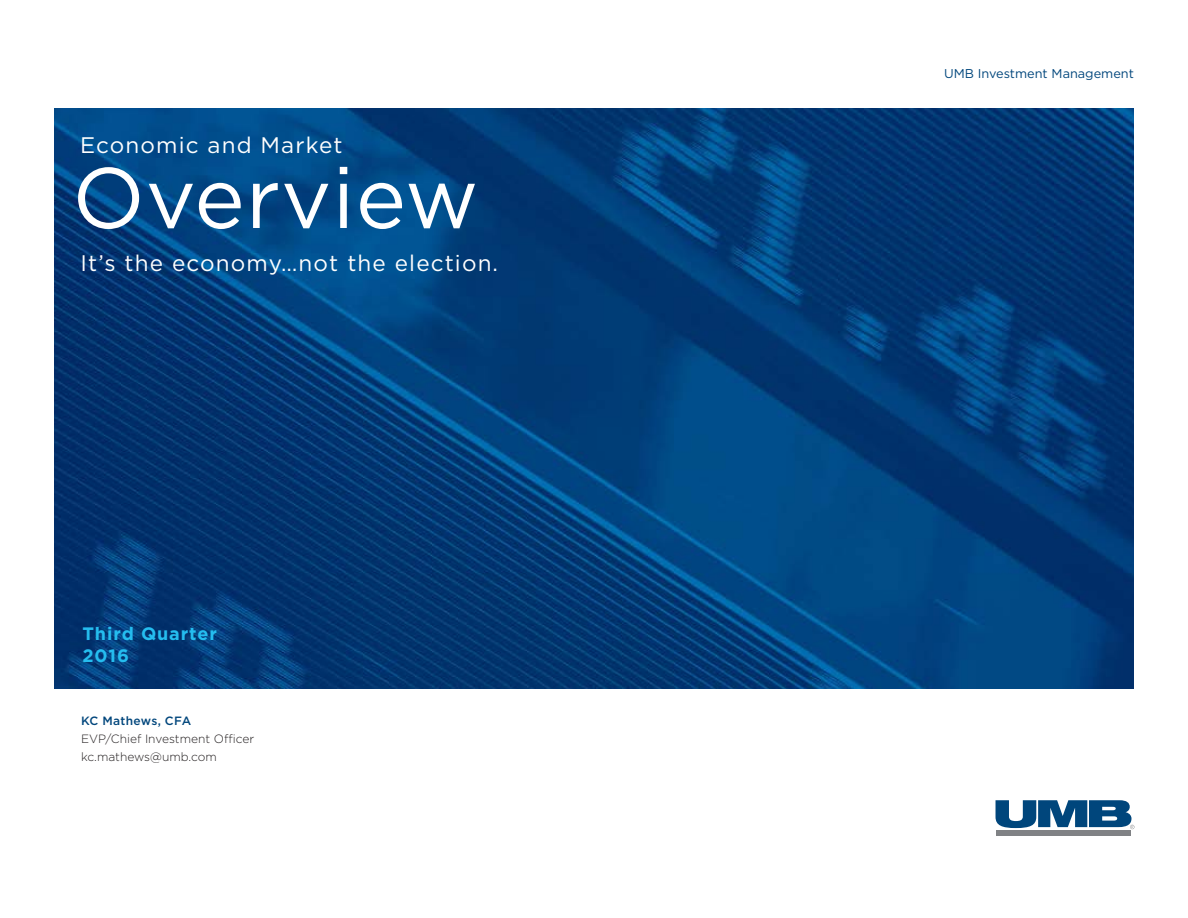
<style>
.page{position:relative;width:1188px;height:918px;background:#fff}
.page>*{position:absolute;margin:0;border:0;box-sizing:border-box;transform-origin:0 0}
.t1{font:85.5px "Gotham";letter-spacing:.01em;color:#fff}
.t2{font:22.5px "Gotham";letter-spacing:.05em;color:#fff}
.t3{font:700 18px/21.6px "Gotham";letter-spacing:.05em;color:#25bdef}
.t4{font:12.75px "Gotham";color:#00467c}
.t5{font:300 12px/18px "Gotham";color:#231f20}
.t6{font:500 12px "Gotham";letter-spacing:.02em;color:#00467c}
</style>
<div class="page">
<img style="left:54px;top:108px;width:1080px;height:580px">
<div style="left:996px;top:831px;width:135px;height:5px;background:#808285"></div>
<svg style="left:996px;top:800px;width:138px;height:29px"></svg>
<p class="t2" style="left:80px;top:131px;width:264px">Economic and Market</p>
<h1 class="t1" style="left:72px;top:143px;width:408px">Overview</h1>
<p class="t2" style="left:80px;top:249px;width:419px">It’s the economy…not the election.</p>
<p class="t3" style="left:82px;top:623px;width:136px">Third Quarter<br>2016</p>
<p class="t6" style="left:81px;top:713px;width:112px">KC Mathews, CFA</p>
<p class="t5" style="left:81px;top:730px;width:175px">EVP/Chief Investment Officer kc.mathews@umb.com</p>
<p class="t4" style="left:944px;top:65px;width:191px">UMB Investment Management</p>
</div>
